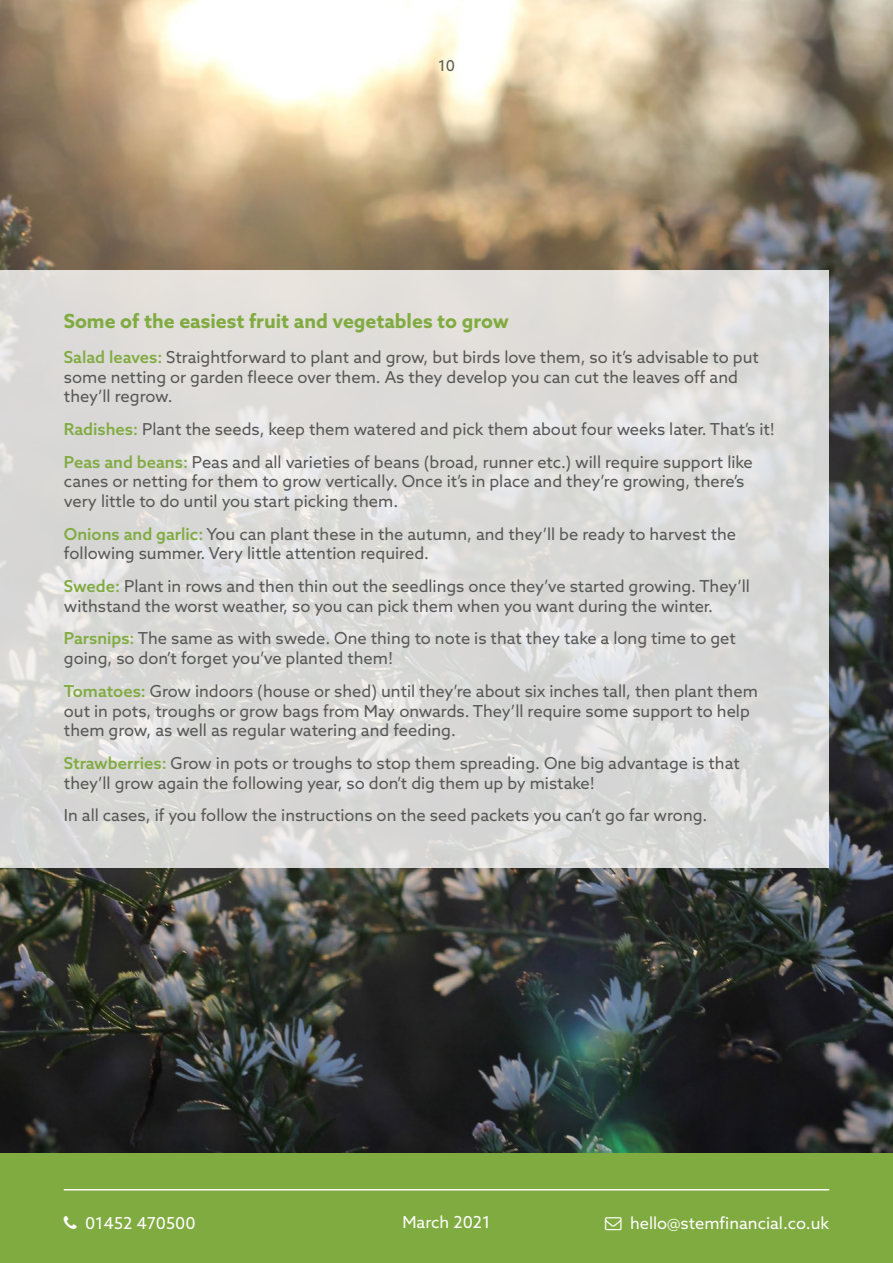
<style>
.page{position:relative;width:893px;height:1263px;background:#fff}
.page>*{position:absolute;margin:0;border:0;box-sizing:border-box;transform-origin:0 0}
.t1{font:700 19.5px "Azo Sans";color:#80ab40}
.t2{font:16.5px/19.8px "Azo Sans";color:#575756}
.t3{font:16.5px "Azo Sans";color:#fff}
.t4{font:15px "Azo Sans";color:#575756}
.s1{font-weight:500;color:#80ab40}
</style>
<div class="page">
<img style="left:0;top:0;width:893px;height:1153px">
<div style="left:0;top:1153px;width:893px;height:110px;background:#80ab40"></div>
<hr style="left:64px;top:1189px;width:765px;height:1px;background:#fff">
<svg style="left:0;top:270px;width:829px;height:597px;background:#dcdbd9"></svg>
<p class="t4" style="left:438px;top:56px;width:18px">10</p>
<p class="t1" style="left:64px;top:309px;width:447px">Some of the easiest fruit and vegetables to grow</p>
<p class="t2" style="left:64px;top:347px;width:696px"><span class="s1">Salad leaves:</span> Straightforward to plant and grow, but birds love them, so it’s advisable to put some netting or garden fleece over them. As they develop you can cut the leaves off and they’ll regrow.</p>
<p class="t2" style="left:64px;top:413px;width:713px;line-height:32.5px"><span class="s1">Radishes:</span> Plant the seeds, keep them watered and pick them about four weeks later. That’s it!<br><span class="s1">Peas and beans:</span> Peas and all varieties of beans (broad, runner etc.) will require support like</p>
<p class="t2" style="left:64px;top:471px;width:682px">canes or netting for them to grow vertically. Once it’s in place and they’re growing, there’s very little to do until you start picking them.</p>
<p class="t2" style="left:64px;top:524px;width:674px"><span class="s1">Onions and garlic:</span> You can plant these in the autumn, and they’ll be ready to harvest the following summer. Very little attention required.</p>
<p class="t2" style="left:64px;top:576px;width:688px"><span class="s1">Swede:</span> Plant in rows and then thin out the seedlings once they’ve started growing. They’ll withstand the worst weather, so you can pick them when you want during the winter.</p>
<p class="t2" style="left:64px;top:628px;width:673px"><span class="s1">Parsnips:</span> The same as with swede. One thing to note is that they take a long time to get going, so don’t forget you’ve planted them!</p>
<p class="t2" style="left:64px;top:681px;width:695px"><span class="s1">Tomatoes:</span> Grow indoors (house or shed) until they’re about six inches tall, then plant them out in pots, troughs or grow bags from May onwards. They’ll require some support to help them grow, as well as regular watering and feeding.</p>
<p class="t2" style="left:64px;top:753px;width:677px"><span class="s1">Strawberries:</span> Grow in pots or troughs to stop them spreading. One big advantage is that they’ll grow again the following year, so don’t dig them up by mistake!</p>
<p class="t2" style="left:64px;top:805px;width:645px">In all cases, if you follow the instructions on the seed packets you can’t go far wrong.</p>
<p class="t3" style="left:85px;top:1212px;width:112px">01452 470500</p>
<p class="t3" style="left:402px;top:1211px;width:90px">March 2021</p>
<p class="t3" style="left:630px;top:1212px;width:201px">hello@stemfinancial.co.uk</p>
</div>
